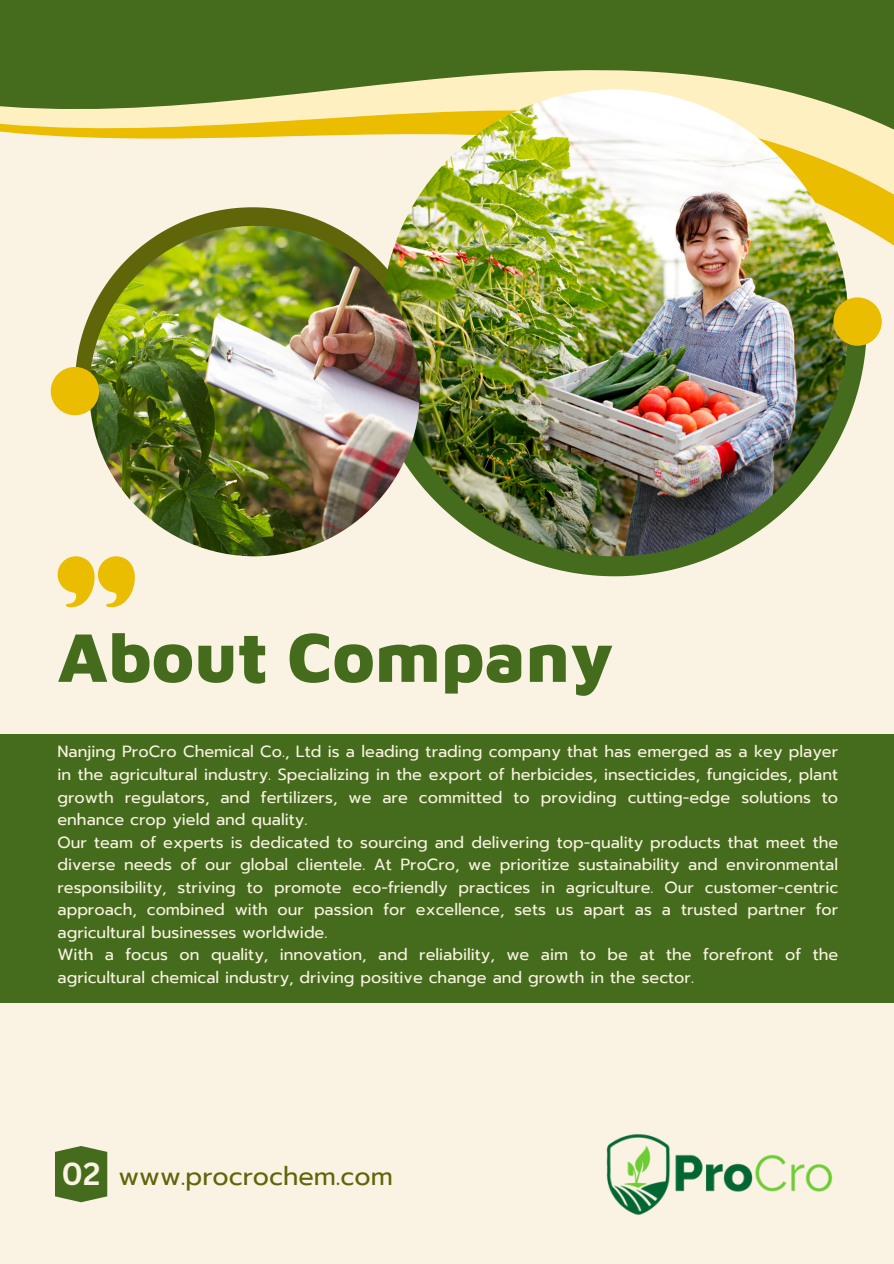
<style>
.page{position:relative;width:894px;height:1264px;background:#fff}
.page>*{position:absolute;margin:0;border:0;box-sizing:border-box;transform-origin:0 0}
.t1{font:900 70.95px "Maven Pro";color:#456c1c}
.t2{font:700 31.05px "Canva Sans";color:#faf3e3}
.t3{font:25.5px "Prompt";color:#5f660a}
.t4{font:16.2px/22.5px "Prompt";color:#faf3e3;text-align:justify}
</style>
<div class="page">
<div style="left:0;top:0;width:893px;height:1263px;background:#faf3e3"></div>
<svg style="left:81px;top:244px;width:812px;height:94px"></svg>
<svg style="left:0;top:0;width:893px;height:244px"></svg>
<svg style="left:363px;top:344px;width:503px;height:232px"></svg>
<svg style="left:417px;top:126px;width:395px;height:71px"></svg>
<img style="left:381px;top:89px;width:467px;height:467px;border-radius:50%">
<div style="left:833px;top:297px;width:48px;height:49px;background:#ebbd01;border-radius:50%"></div>
<img style="left:89px;top:226px;width:331px;height:330px;border-radius:50%">
<div style="left:51px;top:367px;width:48px;height:48px;background:#ebbd01;border-radius:50%"></div>
<div style="left:0;top:734px;width:893px;height:268px;background:#456c1c"></div>
<svg style="left:58px;top:556px;width:77px;height:51px"></svg>
<svg style="left:55px;top:1146px;width:52px;height:56px"></svg>
<img style="left:606px;top:1134px;width:227px;height:81px">
<p class="t1" style="left:57px;top:613px;width:557px">About Company</p>
<p class="t4" style="left:57px;top:740px;width:782px">Nanjing ProCro Chemical Co., Ltd is a leading trading company that has emerged as a key player in the agricultural industry. Specializing in the export of herbicides, insecticides, fungicides, plant growth regulators, and fertilizers, we are committed to providing cutting-edge solutions to enhance crop yield and quality.</p>
<p class="t4" style="left:57px;top:830px;width:782px">Our team of experts is dedicated to sourcing and delivering top-quality products that meet the diverse needs of our global clientele. At ProCro, we prioritize sustainability and environmental responsibility, striving to promote eco-friendly practices in agriculture. Our customer-centric approach, combined with our passion for excellence, sets us apart as a trusted partner for agricultural businesses worldwide.</p>
<h1 class="t4" style="left:57px;top:943px;width:782px">With a focus on quality, innovation, and reliability, we aim to be at the forefront of the agricultural chemical industry, driving positive change and growth in the sector.</h1>
<p class="t2" style="left:62px;top:1152px;width:40px">02</p>
<p class="t3" style="left:118px;top:1156px;width:276px">www.procrochem.com</p>
</div>
